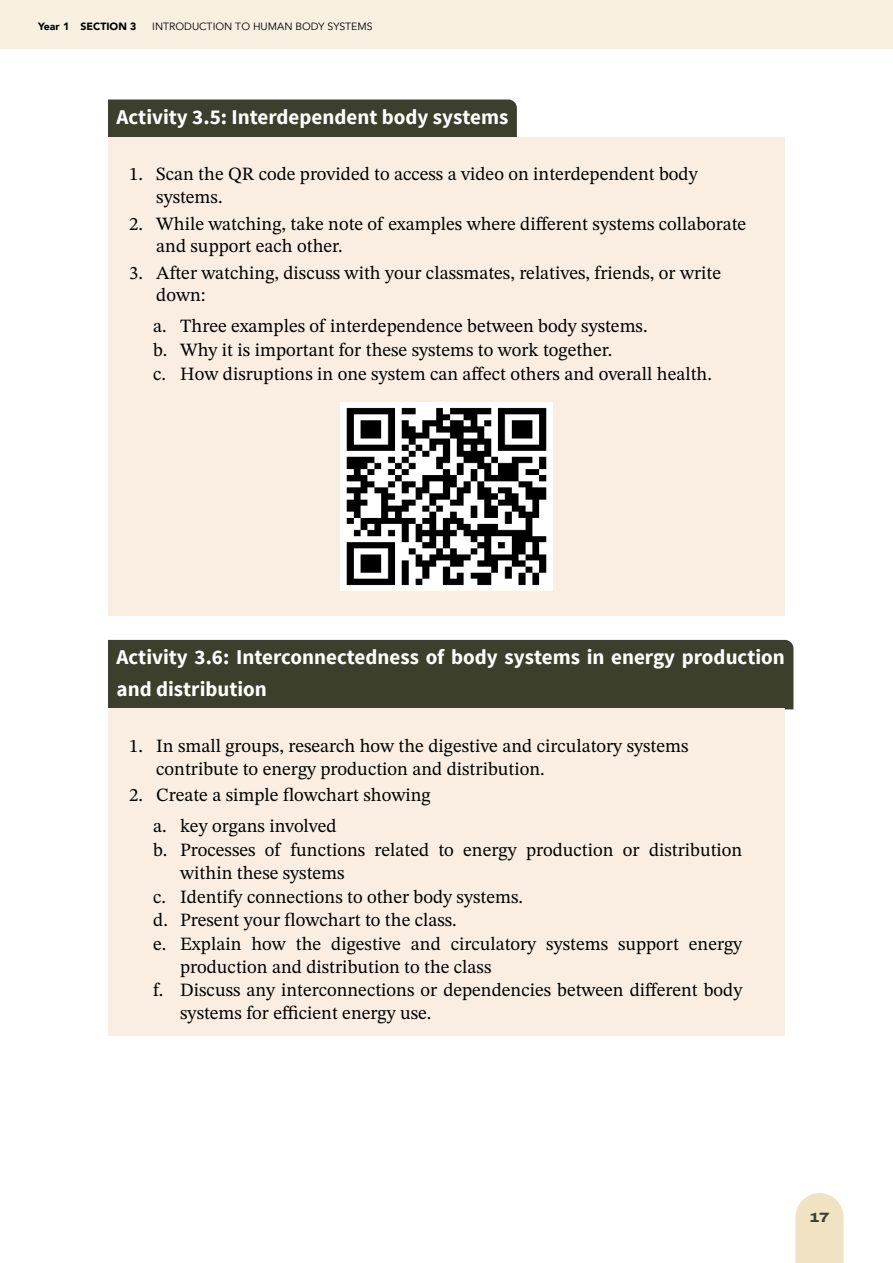
<style>
.page{position:relative;width:893px;height:1263px;background:#fff}
.page>*{position:absolute;margin:0;border:0;box-sizing:border-box;transform-origin:0 0}
.t1{font:700 21px/31.5px "Source Sans Pro";color:#fff}
.t2{font:18.75px/22.5px "STIX Two Text";color:#000}
.t3{font:800 13.5px "Archivo Expanded";color:#3d3f2d}
.t4{font:10.5px "Avenir";color:#000}
.t5{font:900 10.5px "Avenir";color:#000}
</style>
<div class="page">
<div style="left:0;top:0;width:893px;height:49px;background:#f7f0e0"></div>
<svg style="left:795px;top:1193px;width:49px;height:70px;background:#f1e5c9"></svg>
<div style="left:108px;top:99px;width:409px;height:38px;background:#3d3f2d"></div>
<div style="left:108px;top:137px;width:677px;height:91px;background:#f9eee1"></div>
<div style="left:108px;top:186px;width:677px;height:92px;background:#f9eee1"></div>
<div style="left:108px;top:267px;width:677px;height:82px;background:#f9eee1"></div>
<div style="left:108px;top:315px;width:677px;height:82px;background:#f9eee1"></div>
<div style="left:108px;top:371px;width:677px;height:245px;background:#f9eee1"></div>
<div style="left:108px;top:640px;width:685px;height:69px;background:#3d3f2d"></div>
<div style="left:108px;top:708px;width:677px;height:92px;background:#f9eee1"></div>
<div style="left:108px;top:791px;width:677px;height:105px;background:#f9eee1"></div>
<div style="left:108px;top:885px;width:677px;height:105px;background:#f9eee1"></div>
<div style="left:108px;top:931px;width:677px;height:105px;background:#f9eee1"></div>
<img style="left:340px;top:402px;width:213px;height:188px">
<p class="t5" style="left:38px;top:17px;width:100px">Year 1 SECTION 3</p>
<p class="t4" style="left:152px;top:20px;width:222px">INTRODUCTION TO HUMAN BODY SYSTEMS</p>
<p class="t1" style="left:117px;top:102px;width:393px">Activity 3.5: Interdependent body systems</p>
<p class="t2" style="left:156px;top:163px;width:543px;text-indent:-27px">1. Scan the QR code provided to access a video on interdependent body systems.</p>
<p class="t2" style="left:156px;top:212px;width:591px;text-indent:-27px">2. While watching, take note of examples where different systems collaborate and support each other.</p>
<p class="t2" style="left:156px;top:261px;width:566px;text-indent:-27px">3. After watching, discuss with your classmates, relatives, friends, or write down:</p>
<p class="t2" style="left:153px;top:314px;width:560px;line-height:23.7px">a. Three examples of interdependence between body systems.<br>b. Why it is important for these systems to work together.<br>c. How disruptions in one system can affect others and overall health.</p>
<p class="t1" style="left:117px;top:642px;width:670px">Activity 3.6: Interconnectedness of body systems in energy production and distribution</p>
<p class="t2" style="left:156px;top:735px;width:534px;text-indent:-27px">1. In small groups, research how the digestive and circulatory systems contribute to energy production and distribution.</p>
<p class="t2" style="left:153px;top:780px;width:279px;line-height:31px;text-indent:-24px">2. Create a simple flowchart showing a. key organs involved</p>
<p class="t2" style="left:153px;top:839px;width:591px">b. Processes of functions related to energy production or distribution</p>
<p class="t2" style="left:180px;top:861px;width:166px">within these systems</p>
<p class="t2" style="left:153px;top:885px;width:371px">c. Identify connections to other body systems.</p>
<p class="t2" style="left:153px;top:909px;width:305px">d. Present your flowchart to the class.</p>
<p class="t2" style="left:153px;top:932px;width:591px">e. Explain how the digestive and circulatory systems support energy</p>
<p class="t2" style="left:180px;top:955px;width:313px">production and distribution to the class</p>
<p class="t2" style="left:153px;top:979px;width:591px">f. Discuss any interconnections or dependencies between different body</p>
<p class="t2" style="left:180px;top:1001px;width:253px">systems for efficient energy use.</p>
<p class="t3" style="left:810px;top:1207px;width:21px">17</p>
</div>
